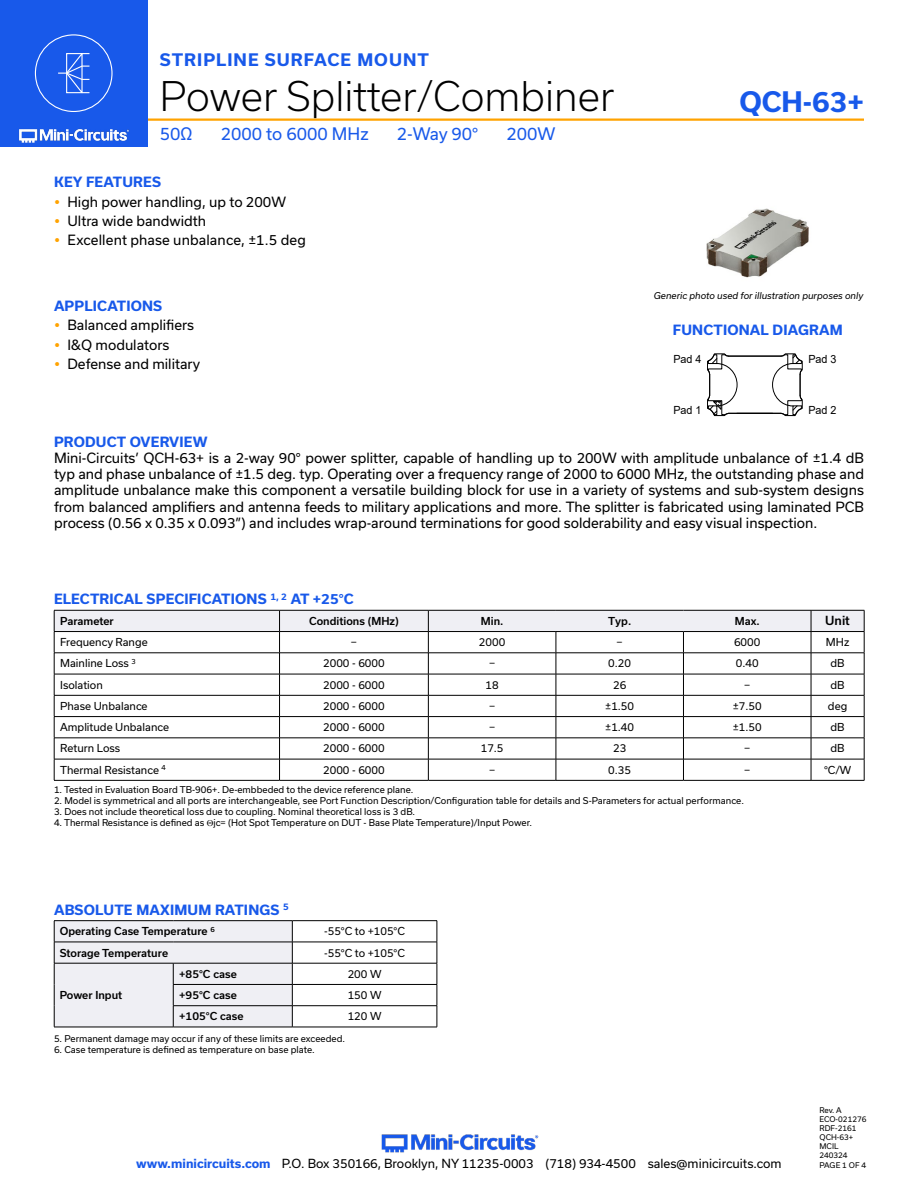
<style>
.page{position:relative;width:918px;height:1188px;background:#fff}
.page>*{position:absolute;margin:0;border:0;box-sizing:border-box;transform-origin:0 0}
.t1{font:300 39px "Usual";color:#000}
.t2{font:700 27px "Usual";color:#1859ea}
.t3{font:16.5px "Usual";color:#1859ea}
.t4{font:700 16.5px "Usual";letter-spacing:.065em;color:#1859ea}
.t5{font:13.5px/19.5px "Usual";color:#000}
.t6{font:700 13.5px "Usual";letter-spacing:.015em;color:#1859ea}
.t7{font:12px "Usual";color:#000}
.t8{font:500 12px "Usual";color:#000}
.t9{font:11.25px "Arial";color:#000;scale:.96 1}
.t10{font:10.5px "Usual";color:#000}
.t11{font:500 10.5px "Usual";color:#000}
.t12{font:9px "Usual";color:#000}
.t13{font:italic 9px "Usual";color:#000}
.t14{font:7.5px/9px "Usual";color:#000}
.s1{font-weight:700;color:#1859ea}
</style>
<div class="page">
<hr style="left:131px;top:118px;width:733px;height:3px;background:#ffa300">
<div style="left:0;top:0;width:147px;height:147px;background:#1859ea"></div>
<hr style="left:917px;top:0;width:1px;height:147px;background:#1859ea">
<img style="left:19px;top:128px;width:110px;height:15px">
<img style="left:381px;top:1134px;width:158px;height:19px">
<div style="left:35px;top:34px;width:78px;height:78px;border:1px solid #fff;border-radius:50%"></div>
<svg style="left:58px;top:53px;width:32px;height:41px"></svg>
<svg style="left:54px;top:610px;width:811px;height:170px"></svg>
<hr style="left:280px;top:738px;width:148px;height:1px;background:#000">
<hr style="left:428px;top:738px;width:128px;height:1px;background:#000">
<hr style="left:683px;top:738px;width:128px;height:1px;background:#000">
<hr style="left:811px;top:738px;width:53px;height:1px;background:#000">
<hr style="left:54px;top:780px;width:226px;height:1px;background:#000">
<hr style="left:280px;top:780px;width:148px;height:1px;background:#000">
<hr style="left:428px;top:780px;width:128px;height:1px;background:#000">
<hr style="left:556px;top:780px;width:127px;height:1px;background:#000">
<hr style="left:683px;top:780px;width:128px;height:1px;background:#000">
<hr style="left:811px;top:780px;width:53px;height:1px;background:#000">
<hr style="left:54px;top:920px;width:119px;height:1px;background:#000">
<hr style="left:173px;top:920px;width:119px;height:1px;background:#000">
<hr style="left:292px;top:920px;width:145px;height:1px;background:#000">
<hr style="left:292px;top:942px;width:145px;height:1px;background:#000">
<hr style="left:54px;top:1027px;width:119px;height:1px;background:#000">
<hr style="left:173px;top:1027px;width:119px;height:1px;background:#000">
<hr style="left:292px;top:1027px;width:145px;height:1px;background:#000">
<hr style="left:292px;top:963px;width:145px;height:1px;background:#000">
<hr style="left:292px;top:984px;width:145px;height:1px;background:#000">
<hr style="left:292px;top:1005px;width:145px;height:1px;background:#000">
<svg style="left:437px;top:921px;width:1px;height:106px"></svg>
<svg style="left:54px;top:921px;width:239px;height:106px"></svg>
<hr style="left:173px;top:963px;width:119px;height:1px;background:#000">
<hr style="left:173px;top:984px;width:119px;height:1px;background:#000">
<svg style="left:707px;top:354px;width:96px;height:62px"></svg>
<img style="left:706px;top:208px;width:103px;height:70px">
<p class="t4" style="left:160px;top:51px;width:271px">STRIPLINE SURFACE MOUNT</p>
<h1 class="t1" style="left:160px;top:74px;width:456px">Power Splitter/Combiner</h1>
<p class="t3" style="left:160px;top:124px;width:34px">50Ω</p>
<p class="t3" style="left:221px;top:124px;width:149px">2000 to 6000 MHz</p>
<p class="t3" style="left:397px;top:124px;width:83px">2-Way 90°</p>
<p class="t3" style="left:507px;top:124px;width:51px">200W</p>
<p class="t6" style="left:54px;top:174px;width:108px">KEY FEATURES</p>
<p class="t5" style="left:68px;top:192px;width:240px">High power handling, up to 200W<br>Ultra wide bandwidth<br>Excellent phase unbalance, ±1.5 deg</p>
<p class="t6" style="left:54px;top:298px;width:110px">APPLICATIONS</p>
<p class="t5" style="left:68px;top:315px;width:134px">Balanced amplifiers<br>I&amp;Q modulators<br>Defense and military</p>
<h2 class="t2" style="left:739px;top:86px;width:126px">QCH-63+</h2>
<p class="t13" style="left:654px;top:291px;width:211px">Generic photo used for illustration purposes only</p>
<p class="t6" style="left:673px;top:322px;width:171px">FUNCTIONAL DIAGRAM</p>
<p class="t9" style="left:673px;top:352px;width:31px">Pad 4</p>
<p class="t9" style="left:673px;top:402px;width:31px">Pad 1</p>
<p class="t9" style="left:808px;top:352px;width:31px">Pad 3</p>
<p class="t9" style="left:808px;top:402px;width:31px">Pad 2</p>
<p class="t6" style="left:54px;top:434px;width:155px">PRODUCT OVERVIEW</p>
<p class="t5" style="left:54px;top:450px;width:812px;line-height:16.2px;text-align:justify">Mini-Circuits’ QCH-63+ is a 2-way 90° power splitter, capable of handling up to 200W with amplitude unbalance of ±1.4 dB typ and phase unbalance of ±1.5 deg. typ. Operating over a frequency range of 2000 to 6000 MHz, the outstanding phase and amplitude unbalance make this component a versatile building block for use in a variety of systems and sub-system designs from balanced amplifiers and antenna feeds to military applications and more. The splitter is fabricated using laminated PCB process (0.56 x 0.35 x 0.093”) and includes wrap-around terminations for good solderability and easy visual inspection.</p>
<p class="t6" style="left:54px;top:591px;width:301px">ELECTRICAL SPECIFICATIONS <sup>1,</sup> <sup>2</sup> AT +25°C</p>
<p class="t11" style="left:60px;top:615px;width:55px">Parameter</p>
<p class="t11" style="left:309px;top:615px;width:91px">Conditions (MHz)</p>
<p class="t11" style="left:481px;top:615px;width:24px">Min.</p>
<p class="t11" style="left:608px;top:615px;width:25px">Typ.</p>
<p class="t11" style="left:735px;top:615px;width:26px">Max.</p>
<p class="t8" style="left:825px;top:614px;width:26px">Unit</p>
<p class="t10" style="left:60px;top:636px;width:89px">Frequency Range</p>
<p class="t10" style="left:351px;top:636px;width:8px">−</p>
<p class="t10" style="left:479px;top:636px;width:28px">2000</p>
<p class="t10" style="left:617px;top:636px;width:8px">−</p>
<p class="t10" style="left:734px;top:636px;width:28px">6000</p>
<p class="t10" style="left:826px;top:636px;width:25px">MHz</p>
<p class="t10" style="left:60px;top:657px;width:77px">Mainline Loss <sup>3</sup></p>
<p class="t10" style="left:323px;top:657px;width:63px">2000 - 6000</p>
<p class="t10" style="left:489px;top:657px;width:8px">−</p>
<p class="t10" style="left:608px;top:657px;width:24px">0.20</p>
<p class="t10" style="left:736px;top:657px;width:24px">0.40</p>
<p class="t10" style="left:831px;top:657px;width:16px">dB</p>
<p class="t10" style="left:60px;top:679px;width:44px">Isolation</p>
<p class="t10" style="left:323px;top:679px;width:63px">2000 - 6000</p>
<p class="t10" style="left:486px;top:679px;width:15px">18</p>
<p class="t10" style="left:613px;top:679px;width:15px">26</p>
<p class="t10" style="left:744px;top:679px;width:8px">−</p>
<p class="t10" style="left:831px;top:679px;width:16px">dB</p>
<p class="t10" style="left:60px;top:700px;width:89px">Phase Unbalance</p>
<p class="t10" style="left:323px;top:700px;width:63px">2000 - 6000</p>
<p class="t10" style="left:489px;top:700px;width:8px">−</p>
<p class="t10" style="left:605px;top:700px;width:30px">±1.50</p>
<p class="t10" style="left:733px;top:700px;width:30px">±7.50</p>
<p class="t10" style="left:828px;top:700px;width:21px">deg</p>
<p class="t10" style="left:60px;top:721px;width:110px">Amplitude Unbalance</p>
<p class="t10" style="left:323px;top:721px;width:63px">2000 - 6000</p>
<p class="t10" style="left:489px;top:721px;width:8px">−</p>
<p class="t10" style="left:605px;top:721px;width:30px">±1.40</p>
<p class="t10" style="left:733px;top:721px;width:30px">±1.50</p>
<p class="t10" style="left:831px;top:721px;width:16px">dB</p>
<p class="t10" style="left:60px;top:742px;width:62px">Return Loss</p>
<p class="t10" style="left:323px;top:742px;width:63px">2000 - 6000</p>
<p class="t10" style="left:481px;top:742px;width:24px">17.5</p>
<p class="t10" style="left:613px;top:742px;width:15px">23</p>
<p class="t10" style="left:744px;top:742px;width:8px">−</p>
<p class="t10" style="left:831px;top:742px;width:16px">dB</p>
<p class="t10" style="left:60px;top:764px;width:107px">Thermal Resistance <sup>4</sup></p>
<p class="t10" style="left:323px;top:764px;width:63px">2000 - 6000</p>
<p class="t10" style="left:489px;top:764px;width:8px">−</p>
<p class="t10" style="left:608px;top:764px;width:24px">0.35</p>
<p class="t10" style="left:744px;top:764px;width:8px">−</p>
<p class="t10" style="left:824px;top:764px;width:29px">°C/W</p>
<p class="t12" style="left:54px;top:785px;width:361px">1. Tested in Evaluation Board TB-906+. De-embbeded to the device reference plane.</p>
<p class="t12" style="left:54px;top:795px;width:691px">2. Model is symmetrical and all ports are interchangeable, see Port Function Description/Configuration table for details and S-Parameters for actual performance.</p>
<p class="t12" style="left:54px;top:806px;width:363px">3. Does not include theoretical loss due to coupling. Nominal theoretical loss is 3 dB.</p>
<p class="t12" style="left:54px;top:817px;width:480px">4. Thermal Resistance is defined as jc= (Hot Spot Temperature on DUT - Base Plate Temperature)/Input Power.</p>
<p class="t6" style="left:54px;top:902px;width:236px">ABSOLUTE MAXIMUM RATINGS <sup>5</sup></p>
<p class="t11" style="left:60px;top:925px;width:157px">Operating Case Temperature <sup>6</sup></p>
<p class="t10" style="left:324px;top:925px;width:82px">-55°C to +105°C</p>
<p class="t11" style="left:60px;top:947px;width:110px">Storage Temperature</p>
<p class="t10" style="left:324px;top:947px;width:82px">-55°C to +105°C</p>
<p class="t11" style="left:60px;top:989px;width:64px">Power Input</p>
<p class="t11" style="left:179px;top:968px;width:59px">+85°C case</p>
<p class="t10" style="left:348px;top:968px;width:35px">200 W</p>
<p class="t11" style="left:179px;top:989px;width:59px">+95°C case</p>
<p class="t10" style="left:348px;top:989px;width:35px">150 W</p>
<p class="t11" style="left:179px;top:1010px;width:66px">+105°C case</p>
<p class="t10" style="left:348px;top:1010px;width:35px">120 W</p>
<p class="t12" style="left:54px;top:1033px;width:293px">5. Permanent damage may occur if any of these limits are exceeded.</p>
<p class="t12" style="left:54px;top:1044px;width:262px">6. Case temperature is defined as temperature on base plate.</p>
<p class="t14" style="left:820px;top:1106px;width:48px">Rev. A<br>ECO-021276<br>RDF-2161<br>QCH-63+<br>MCIL<br>240324</p>
<p class="t7" style="left:136px;top:1157px;width:647px"><span class="s1">www.minicircuits.com</span> P.O. Box 350166, Brooklyn, NY 11235-0003 (718) 934-4500 sales@minicircuits.com</p>
<p class="t14" style="left:819px;top:1161px;width:48px">PAGE 1 OF 4</p>
</div>
